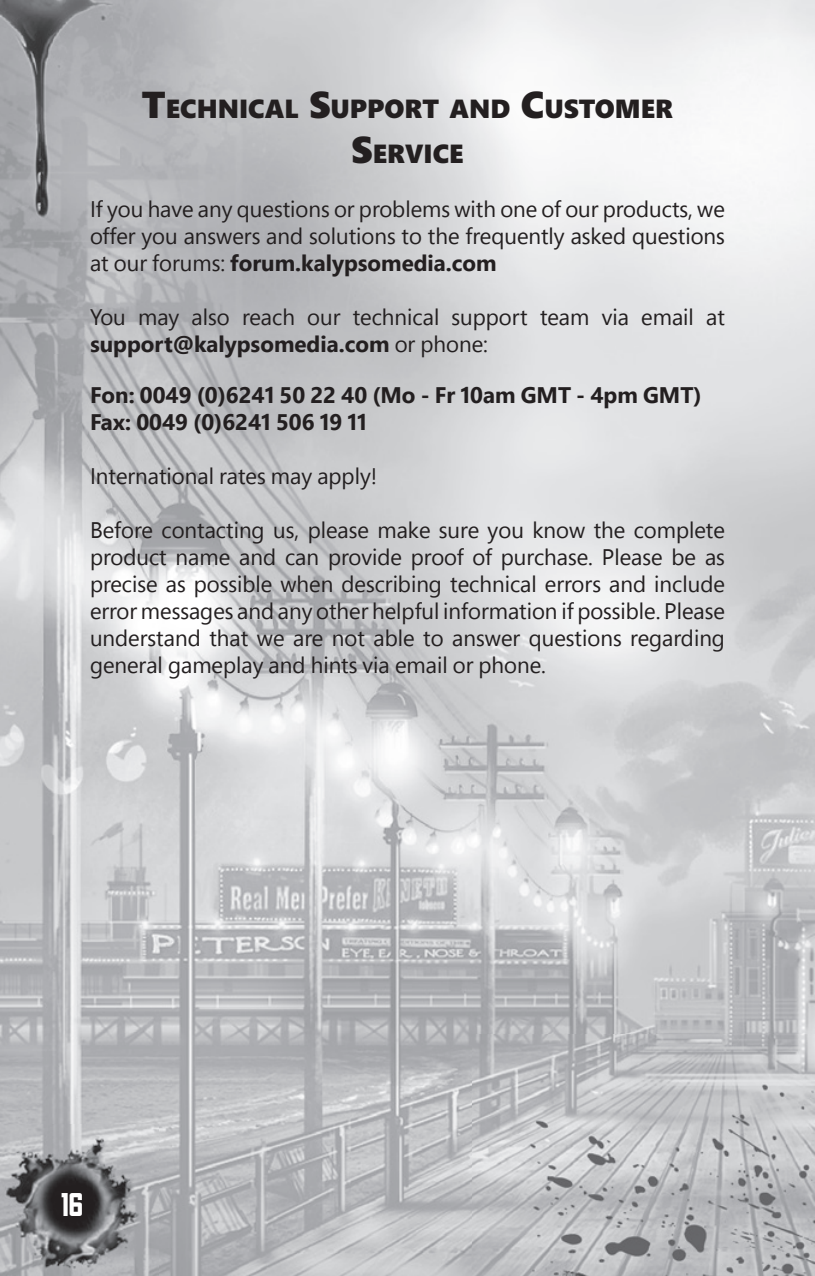
<style>
.page{position:relative;width:815px;height:1276px;background:#fff}
.page>*{position:absolute;margin:0;border:0;box-sizing:border-box;transform-origin:0 0}
.t1{font:30px "Greasy Spoon NF";color:#fff}
.t2{font:900 26.25px/45px "Segoe";color:#231f20;text-align:center}
.t3{font:22.5px/27px "Segoe Pro Display";color:#231f20;text-align:justify}
.t4{font:700 22.5px/27px "Segoe Pro Display";color:#231f20}
.s1{font-size:37.5px}
.s2{font-weight:700}
</style>
<div class="page">
<img style="left:0;top:0;width:815px;height:1276px">
<img style="left:472px;top:1034px;width:343px;height:242px">
<img style="left:0;top:0;width:119px;height:354px">
<img style="left:0;top:1124px;width:158px;height:152px">
<p class="t2" style="left:142px;top:85px;width:533px"><span class="s1">T</span>ECHNICAL <span class="s1">S</span>UPPORT AND <span class="s1">C</span>USTOMER<br><span class="s1">S</span>ERVICE</p>
<p class="t3" style="left:90px;top:195px;width:636px">If you have any questions or problems with one of our products, we offer you answers and solutions to the frequently asked questions at our forums: <span class="s2">forum.kalypsomedia.com</span></p>
<p class="t3" style="left:90px;top:303px;width:636px">You may also reach our technical support team via email at <span class="s2">support@kalypsomedia.com</span> or phone:</p>
<p class="t4" style="left:90px;top:381px;width:613px">Fon: 0049 (0)6241 50 22 40 (Mo - Fr 10am GMT - 4pm GMT)<br>Fax: 0049 (0)6241 506 19 11</p>
<p class="t3" style="left:90px;top:462px;width:289px">International rates may apply!</p>
<p class="t3" style="left:90px;top:516px;width:636px">Before contacting us, please make sure you know the complete product name and can provide proof of purchase. Please be as precise as possible when describing technical errors and include error messages and any other helpful information if possible. Please understand that we are not able to answer questions regarding general gameplay and hints via email or phone.</p>
<h1 class="t1" style="left:61px;top:1188px;width:24px">16</h1>
</div>
